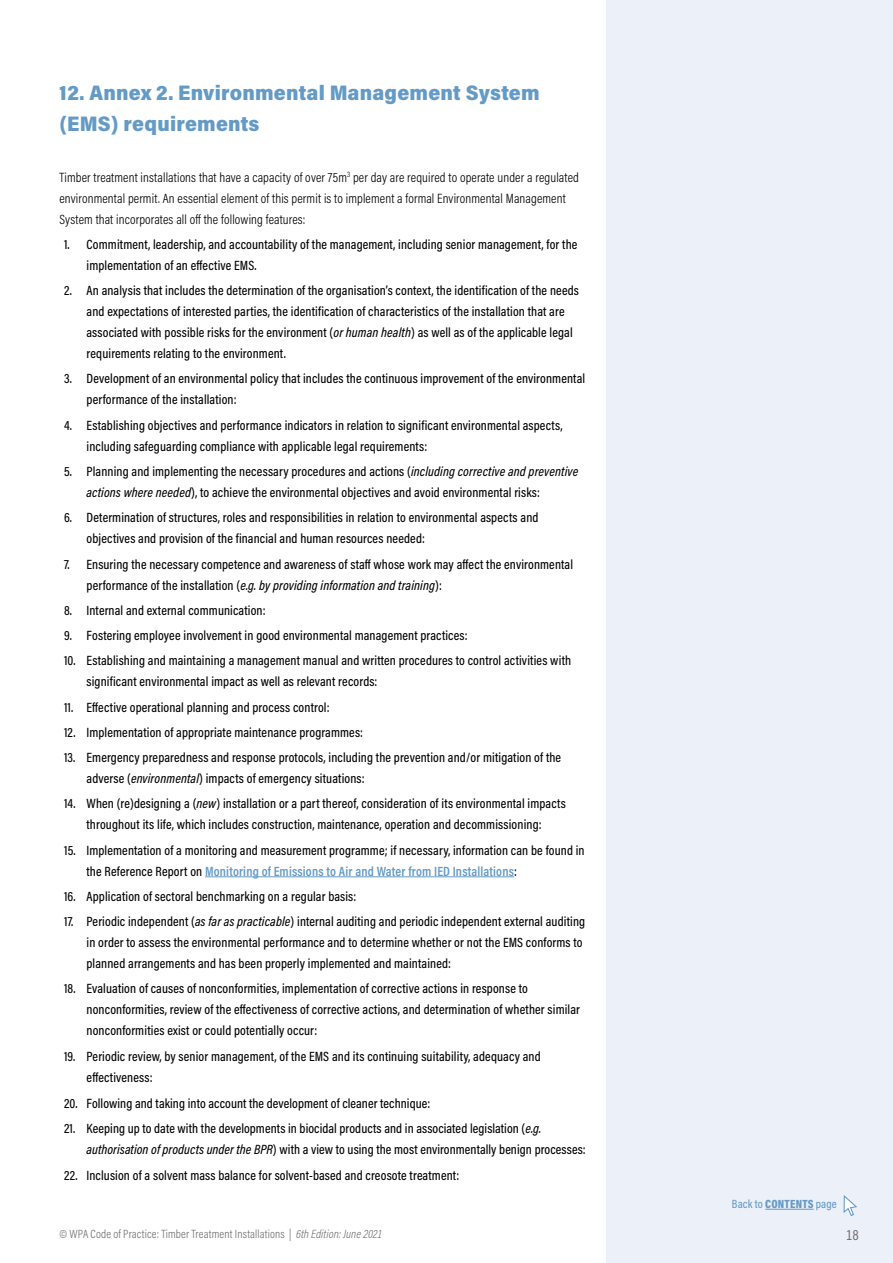
<style>
.page{position:relative;width:893px;height:1263px;background:#fff}
.page>*{position:absolute;margin:0;border:0;box-sizing:border-box;transform-origin:0 0}
.t1{font:900 21px/30px "Acumin Pro Semi Cond";letter-spacing:.01em;color:#649ac6}
.t2{font:15px "Acumin Pro Cond";color:#706f6f}
.t3{font:500 13.5px/21px "Acumin Pro Cond";letter-spacing:.01em;color:#000}
.t4{font:300 13.5px/21px "Acumin Pro Cond";letter-spacing:.01em;color:#000}
.t5{font:300 12px "Acumin Pro Cond";letter-spacing:.015em;color:#706f6f}
.t6{font:500 12px "Acumin Pro Cond";letter-spacing:.01em;color:#649ac6}
.s1{font-style:italic}
.s2{font-weight:600;color:#649ac6}
.s3{font-weight:900}
</style>
<div class="page">
<div style="left:607px;top:0;width:286px;height:1262px;background:#ecf0f8"></div>
<hr style="left:205px;top:876px;width:309px;height:1px;background:#649ac6">
<svg style="left:843px;top:1195px;width:14px;height:21px"></svg>
<hr style="left:765px;top:1209px;width:49px;height:1px;background:#649ac6">
<h1 class="t1" style="left:60px;top:77px;width:482px">12. Annex 2. Environmental Management System (EMS) requirements</h1>
<p class="t4" style="left:60px;top:166px;width:521px">Timber treatment installations that have a capacity of over 75m<sup>3</sup> per day are required to operate under a regulated environmental permit. An essential element of this permit is to implement a formal Environmental Management<br>System that incorporates all off the following features:</p>
<p class="t3" style="left:87px;top:233px;width:492px;text-indent:-23px">1. Commitment, leadership, and accountability of the management, including senior management, for the implementation of an effective EMS.</p>
<p class="t3" style="left:87px;top:280px;width:494px;text-indent:-23px">2. An analysis that includes the determination of the organisation’s context, the identification of the needs and expectations of interested parties, the identification of characteristics of the installation that are associated with possible risks for the environment (<span class="s1">or human health</span>) as well as of the applicable legal requirements relating to the environment.</p>
<p class="t3" style="left:87px;top:368px;width:500px;text-indent:-23px">3. Development of an environmental policy that includes the continuous improvement of the environmental performance of the installation:</p>
<p class="t3" style="left:87px;top:414px;width:478px;text-indent:-23px">4. Establishing objectives and performance indicators in relation to significant environmental aspects, including safeguarding compliance with applicable legal requirements:</p>
<p class="t3" style="left:87px;top:460px;width:493px;text-indent:-23px">5. Planning and implementing the necessary procedures and actions (<span class="s1">including corrective and preventive actions where needed</span>), to achieve the environmental objectives and avoid environmental risks:</p>
<p class="t3" style="left:87px;top:507px;width:453px;text-indent:-23px">6. Determination of structures, roles and responsibilities in relation to environmental aspects and objectives and provision of the financial and human resources needed:</p>
<p class="t3" style="left:87px;top:553px;width:488px;text-indent:-23px">7. Ensuring the necessary competence and awareness of staff whose work may affect the environmental performance of the installation (<span class="s1">e.g. by providing information and training</span>):</p>
<p class="t3" style="left:64px;top:599px;width:203px">8. Internal and external communication:</p>
<p class="t3" style="left:64px;top:625px;width:405px">9. Fostering employee involvement in good environmental management practices:</p>
<p class="t3" style="left:87px;top:650px;width:486px;text-indent:-23px">10. Establishing and maintaining a management manual and written procedures to control activities with significant environmental impact as well as relevant records:</p>
<p class="t3" style="left:64px;top:696px;width:267px">11. Effective operational planning and process control:</p>
<p class="t3" style="left:64px;top:721px;width:301px">12. Implementation of appropriate maintenance programmes:</p>
<p class="t3" style="left:87px;top:747px;width:476px;text-indent:-23px">13. Emergency preparedness and response protocols, including the prevention and/or mitigation of the adverse (<span class="s1">environmental</span>) impacts of emergency situations:</p>
<p class="t3" style="left:64px;top:793px;width:503px;text-align:center">14. When (re)designing a (<span class="s1">new</span>) installation or a part thereof, consideration of its environmental impacts throughout its life, which includes construction, maintenance, operation and decommissioning:</p>
<p class="t3" style="left:87px;top:839px;width:500px;text-indent:-23px">15. Implementation of a monitoring and measurement programme; if necessary, information can be found in the Reference Report on <span class="s2">Monitoring of Emissions to Air and Water from IED Installations</span>:</p>
<p class="t3" style="left:64px;top:885px;width:294px">16. Application of sectoral benchmarking on a regular basis:</p>
<p class="t3" style="left:87px;top:911px;width:500px;text-indent:-23px">17. Periodic independent (<span class="s1">as far as practicable</span>) internal auditing and periodic independent external auditing in order to assess the environmental performance and to determine whether or not the EMS conforms to planned arrangements and has been properly implemented and maintained:</p>
<p class="t3" style="left:87px;top:978px;width:495px;text-indent:-23px">18. Evaluation of causes of nonconformities, implementation of corrective actions in response to nonconformities, review of the effectiveness of corrective actions, and determination of whether similar nonconformities exist or could potentially occur:</p>
<p class="t3" style="left:87px;top:1045px;width:456px;text-indent:-23px">19. Periodic review, by senior management, of the EMS and its continuing suitability, adequacy and effectiveness:</p>
<p class="t3" style="left:64px;top:1092px;width:368px">20. Following and taking into account the development of cleaner technique:</p>
<p class="t3" style="left:87px;top:1117px;width:501px;line-height:21.6px;text-indent:-23px">21. Keeping up to date with the developments in biocidal products and in associated legislation (<span class="s1">e.g. authorisation of products under the BPR</span>) with a view to using the most environmentally benign processes:</p>
<p class="t3" style="left:64px;top:1164px;width:397px">22. Inclusion of a solvent mass balance for solvent-based and creosote treatment:</p>
<p class="t6" style="left:732px;top:1196px;width:106px">Back to <span class="s3">CONTENTS</span> page</p>
<p class="t5" style="left:60px;top:1226px;width:324px">© WPA Code of Practice: Timber Treatment Installations | <span class="s1">6th Edition: June 2021</span></p>
<p class="t2" style="left:846px;top:1225px;width:14px">18</p>
</div>
